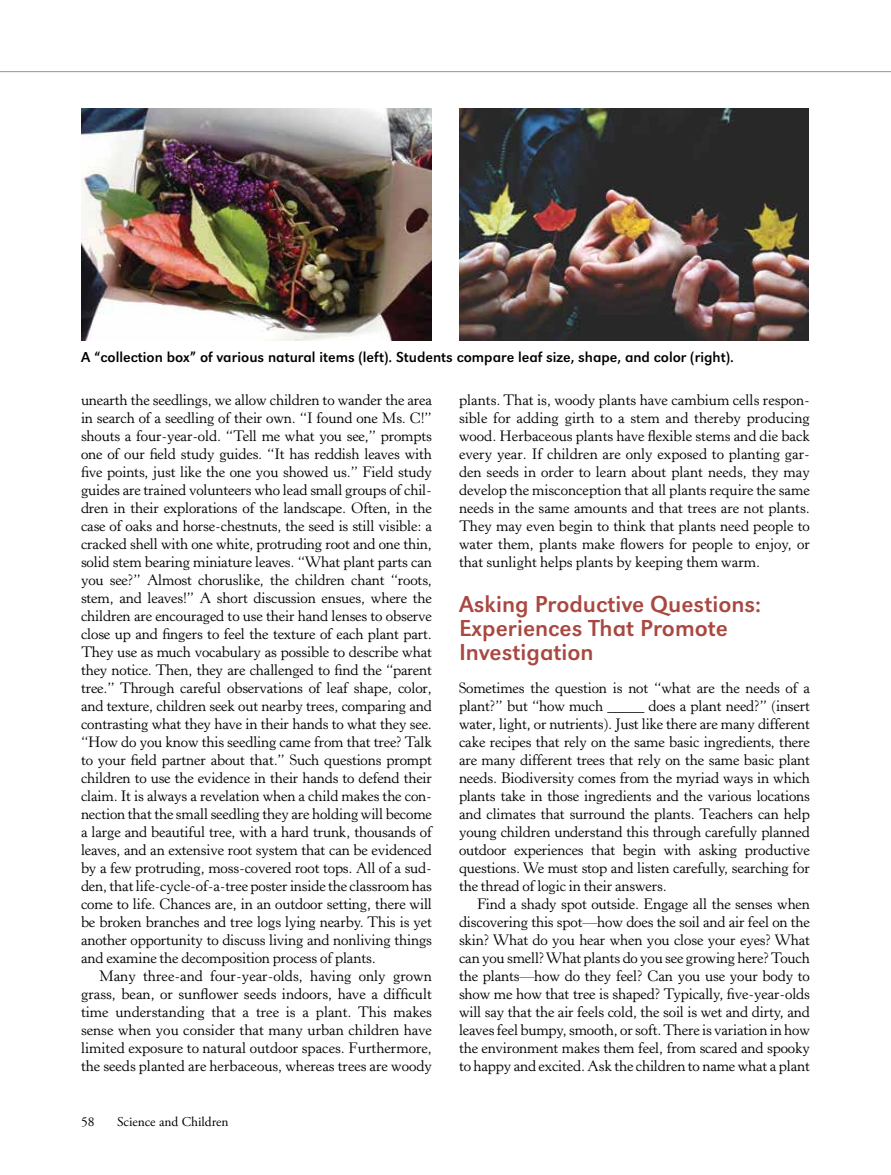
<style>
.page{position:relative;width:891px;height:1175px;background:#fff}
.page>*{position:absolute;margin:0;border:0;box-sizing:border-box;transform-origin:0 0}
.t1{font:24px/24px "URW Grotesk TOT";color:#a94840}
.t2{font:15px/18px "Horley Old Style MT Std";letter-spacing:-.01em;color:#000;text-align:justify}
.t3{font:15px "URW Grotesk TOT";color:#000}
.t4{font:13.5px "Adobe Garamond Pro";color:#000}
</style>
<div class="page">
<hr style="left:0;top:71px;width:891px;height:1px;background:#939598">
<img style="left:81px;top:108px;width:351px;height:233px">
<img style="left:459px;top:108px;width:350px;height:233px">
<p class="t3" style="left:81px;top:349px;width:654px">A “collection box” of various natural items (left). Students compare leaf size, shape, and color (right).</p>
<p class="t2" style="left:81px;top:391px;width:353px">unearth the seedlings, we allow children to wander the area in search of a seedling of their own. “I found one Ms. C!” shouts a four-year-old. “Tell me what you see,” prompts one of our field study guides. “It has reddish leaves with five points, just like the one you showed us.” Field study guides are trained volunteers who lead small groups of chil&shy;dren in their explorations of the landscape. Often, in the case of oaks and horse-chestnuts, the seed is still visible: a cracked shell with one white, protruding root and one thin, solid stem bearing miniature leaves. “What plant parts can you see?” Almost choruslike, the children chant “roots, stem, and leaves!” A short discussion ensues, where the children are encouraged to use their hand lenses to observe close up and fingers to feel the texture of each plant part.<br>They use as much vocabulary as possible to describe what they notice. Then, they are challenged to find the “parent tree.” Through careful observations of leaf shape, color, and texture, children seek out nearby trees, comparing and contrasting what they have in their hands to what they see. “How do you know this seedling came from that tree? Talk to your field partner about that.” Such questions prompt children to use the evidence in their hands to defend their claim. It is always a revelation when a child makes the con&shy;nection that the small seedling they are holding will become a large and beautiful tree, with a hard trunk, thousands of leaves, and an extensive root system that can be evidenced by a few protruding, moss-covered root tops. All of a sud&shy;den, that life-cycle-of-a-tree poster inside the classroom has come to life. Chances are, in an outdoor setting, there will be broken branches and tree logs lying nearby. This is yet another opportunity to discuss living and nonliving things and examine the decomposition process of plants.</p>
<p class="t2" style="left:81px;top:967px;width:353px;text-indent:18px">Many three-and four-year-olds, having only grown grass, bean, or sunflower seeds indoors, have a difficult time understanding that a tree is a plant. This makes sense when you consider that many urban children have limited exposure to natural outdoor spaces. Furthermore, the seeds planted are herbaceous, whereas trees are woody</p>
<p class="t4" style="left:81px;top:1113px;width:15px">58</p>
<p class="t4" style="left:117px;top:1113px;width:113px">Science and Children</p>
<p class="t2" style="left:459px;top:391px;width:353px">plants. That is, woody plants have cambium cells respon&shy;sible for adding girth to a stem and thereby producing wood. Herbaceous plants have flexible stems and die back every year. If children are only exposed to planting gar&shy;den seeds in order to learn about plant needs, they may develop the misconception that all plants require the same needs in the same amounts and that trees are not plants.<br>They may even begin to think that plants need people to water them, plants make flowers for people to enjoy, or that sunlight helps plants by keeping them warm.</p>
<h1 class="t1" style="left:459px;top:592px;width:304px">Asking Productive Questions:<br>Experiences That Promote<br>Investigation</h1>
<p class="t2" style="left:459px;top:679px;width:353px">Sometimes the question is not “what are the needs of a plant?” but “how much _____ does a plant need?” (insert water, light, or nutrients). Just like there are many different cake recipes that rely on the same basic ingredients, there are many different trees that rely on the same basic plant needs. Biodiversity comes from the myriad ways in which plants take in those ingredients and the various locations and climates that surround the plants. Teachers can help young children understand this through carefully planned outdoor experiences that begin with asking productive questions. We must stop and listen carefully, searching for the thread of logic in their answers.</p>
<p class="t2" style="left:459px;top:895px;width:353px;text-indent:18px">Find a shady spot outside. Engage all the senses when discovering this spot—how does the soil and air feel on the skin? What do you hear when you close your eyes? What can you smell? What plants do you see growing here? Touch the plants—how do they feel? Can you use your body to show me how that tree is shaped? Typically, five-year-olds will say that the air feels cold, the soil is wet and dirty, and leaves feel bumpy, smooth, or soft. There is variation in how the environment makes them feel, from scared and spooky to happy and excited. Ask the children to name what a plant</p>
</div>
